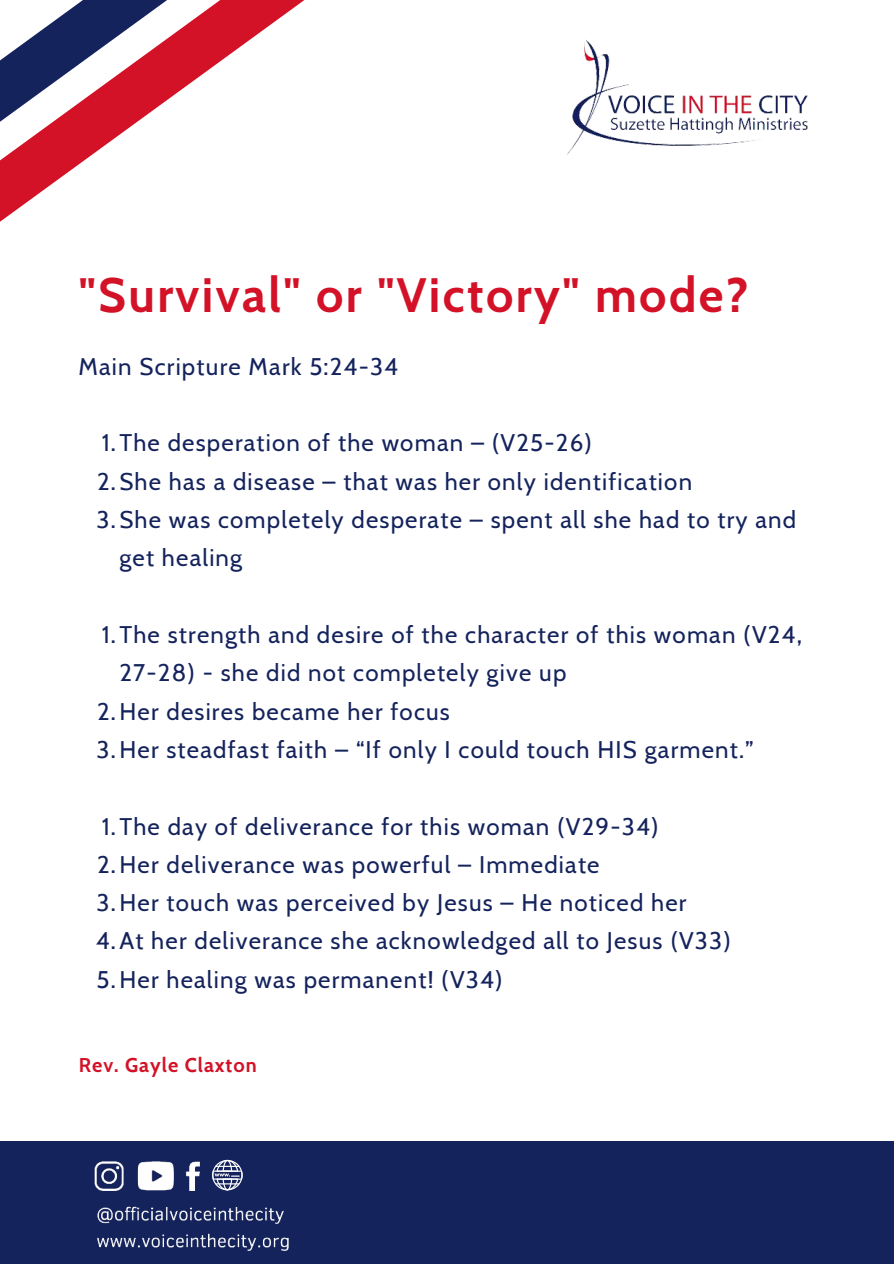
<style>
.page{position:relative;width:894px;height:1264px;background:#fff}
.page>*{position:absolute;margin:0;border:0;box-sizing:border-box;transform-origin:0 0}
.t1{font:700 48px "Cabin";letter-spacing:.05em;color:#d31227}
.t2{font:24px/38.2px "Cabin";letter-spacing:.05em;color:#14235c}
.t3{font:700 19.8px "Cabin";letter-spacing:.05em;color:#d31227}
</style>
<div class="page">
<div style="left:0;top:1141px;width:893px;height:122px;background:#14235c"></div>
<svg style="left:0;top:0;width:305px;height:222px"></svg>
<img style="left:567px;top:40px;width:241px;height:115px">
<img style="left:94px;top:1161px;width:195px;height:90px">
<svg style="left:212px;top:1159px;width:30px;height:31px"></svg>
<h1 class="t1" style="left:79px;top:257px;width:671px">"Survival" or "Victory" mode?</h1>
<p class="t2" style="left:78px;top:346px;width:321px">Main Scripture Mark 5:24-34</p>
<p class="t2" style="left:102px;top:422px;width:491px">1.The desperation of the woman – (V25-26)</p>
<p class="t2" style="left:97px;top:460px;width:596px">2.She has a disease – that was her only identification</p>
<p class="t2" style="left:97px;top:499px;width:701px">3.She was completely desperate – spent all she had to try and</p>
<p class="t2" style="left:119px;top:537px;width:124px">get healing</p>
<p class="t2" style="left:102px;top:614px;width:701px">1.The strength and desire of the character of this woman (V24,</p>
<p class="t2" style="left:119px;top:652px;width:448px">27-28) - she did not completely give up</p>
<p class="t2" style="left:97px;top:690px;width:354px">2.Her desires became her focus</p>
<p class="t2" style="left:97px;top:728px;width:658px">3.Her steadfast faith – “If only I could touch HIS garment.”</p>
<p class="t2" style="left:96px;top:805px;width:636px">1.The day of deliverance for this woman (V29-34)<br>2.Her deliverance was powerful – Immediate<br>3.Her touch was perceived by Jesus – He noticed her 4.At her deliverance she acknowledged all to Jesus (V33)<br>5.Her healing was permanent! (V34)</p>
<p class="t3" style="left:79px;top:1049px;width:179px">Rev. Gayle Claxton</p>
</div>
